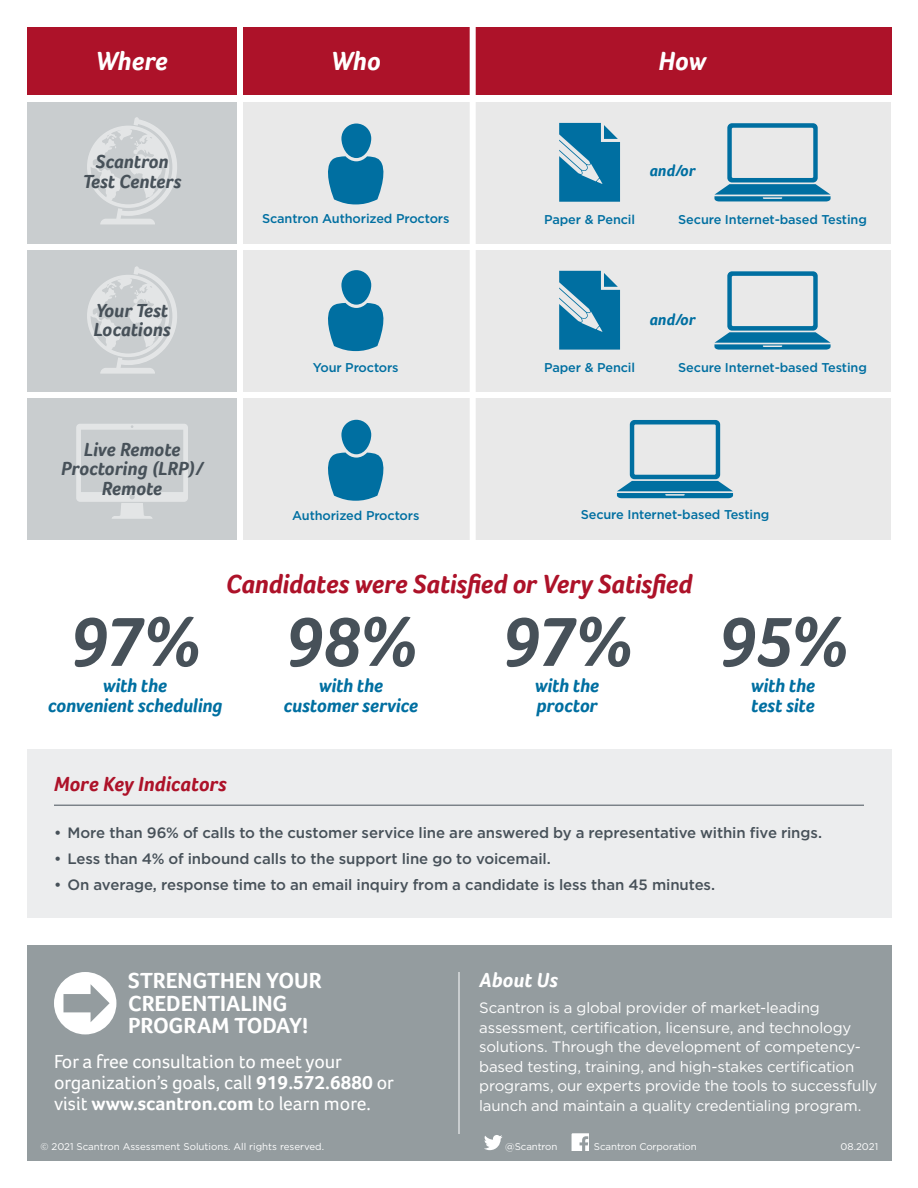
<style>
.page{position:relative;width:918px;height:1188px;background:#fff}
.page>*{position:absolute;margin:0;border:0;box-sizing:border-box;transform-origin:0 0}
.t1{font:italic 700 72px "Foco";letter-spacing:-.05em;color:#475159}
.t2{font:italic 700 27px "Foco";letter-spacing:-.01em;color:#ad1229}
.t3{font:italic 700 27px "Foco";letter-spacing:-.01em;color:#fff}
.t4{font:700 22.5px/22.5px "Foco";color:#fff}
.t5{font:italic 700 21px "Foco";color:#ad1229}
.t6{font:italic 700 21px "Foco";color:#fff}
.t7{font:19.5px/21px "Foco";color:#fff}
.t8{font:italic 700 19.5px/19.5px "Foco";letter-spacing:-.01em;color:#006fa1;text-align:center}
.t9{font:italic 700 19.5px/19.5px "Foco";letter-spacing:-.005em;color:#475159;text-align:center}
.t10{font:italic 700 16.5px "Foco";color:#006fa1}
.t11{font:15px/19.5px "Gotham";letter-spacing:-.01em;color:#fff}
.t12{font:500 15px "Gotham";letter-spacing:-.005em;color:#475159}
.t13{font:500 12.75px "Gotham";letter-spacing:-.01em;color:#006fa1}
.t14{font:9.75px "Gotham";color:#fff}
.s1{font-weight:700}
</style>
<div class="page">
<div style="left:27px;top:945px;width:864px;height:216px;background:#949c9f"></div>
<svg style="left:54px;top:972px;width:62px;height:62px"></svg>
<hr style="left:459px;top:972px;width:1px;height:162px;background:#fff">
<svg style="left:484px;top:1135px;width:18px;height:15px"></svg>
<svg style="left:572px;top:1133px;width:16px;height:17px"></svg>
<div style="left:27px;top:749px;width:864px;height:169px;background:#ecedee"></div>
<hr style="left:54px;top:805px;width:810px;height:1px;background:#475159">
<div style="left:27px;top:398px;width:209px;height:142px;background:#c9cdcf"></div>
<svg style="left:76px;top:424px;width:112px;height:95px"></svg>
<div style="left:243px;top:250px;width:648px;height:142px;background:#e9e9e9"></div>
<div style="left:243px;top:102px;width:648px;height:142px;background:#e9e9e9"></div>
<div style="left:243px;top:398px;width:648px;height:142px;background:#e9e9e9"></div>
<div style="left:27px;top:250px;width:209px;height:142px;background:#c9cdcf"></div>
<svg style="left:87px;top:266px;width:90px;height:108px"></svg>
<svg style="left:328px;top:270px;width:56px;height:81px"></svg>
<svg style="left:617px;top:420px;width:116px;height:78px"></svg>
<svg style="left:714px;top:271px;width:117px;height:79px"></svg>
<svg style="left:714px;top:123px;width:117px;height:78px"></svg>
<div style="left:27px;top:102px;width:209px;height:142px;background:#c9cdcf"></div>
<svg style="left:87px;top:117px;width:90px;height:107px"></svg>
<div style="left:243px;top:27px;width:648px;height:67px;background:#ad1229"></div>
<div style="left:27px;top:27px;width:209px;height:67px;background:#ad1229"></div>
<svg style="left:328px;top:124px;width:56px;height:80px"></svg>
<svg style="left:328px;top:420px;width:56px;height:81px"></svg>
<svg style="left:559px;top:123px;width:61px;height:79px"></svg>
<svg style="left:559px;top:271px;width:61px;height:79px"></svg>
<div style="left:470px;top:27px;width:6px;height:513px;background:#fff"></div>
<h2 class="t3" style="left:95px;top:50px;width:74px">Where</h2>
<h2 class="t3" style="left:331px;top:50px;width:51px">Who</h2>
<h2 class="t3" style="left:659px;top:50px;width:49px">How</h2>
<h3 class="t9" style="left:83px;top:153px;width:100px">Scantron<br>Test Centers</h3>
<p class="t13" style="left:262px;top:213px;width:189px">Scantron Authorized Proctors</p>
<p class="t13" style="left:544px;top:214px;width:92px">Paper &amp; Pencil</p>
<p class="t10" style="left:649px;top:164px;width:48px">and/or</p>
<p class="t13" style="left:678px;top:214px;width:190px">Secure Internet-based Testing</p>
<h3 class="t9" style="left:94px;top:302px;width:79px;text-align:left">Your Test<br>Locations</h3>
<p class="t13" style="left:313px;top:362px;width:87px">Your Proctors</p>
<p class="t13" style="left:544px;top:362px;width:92px">Paper &amp; Pencil</p>
<p class="t10" style="left:649px;top:312px;width:48px">and/or</p>
<p class="t13" style="left:678px;top:362px;width:190px">Secure Internet-based Testing</p>
<h3 class="t9" style="left:61px;top:441px;width:144px">Live Remote<br>Proctoring (LRP)/<br>Remote</h3>
<p class="t13" style="left:292px;top:509px;width:129px">Authorized Proctors</p>
<p class="t13" style="left:581px;top:509px;width:190px">Secure Internet-based Testing</p>
<h2 class="t2" style="left:226px;top:568px;width:468px">Candidates were Satisfied or Very Satisfied</h2>
<h1 class="t1" style="left:70px;top:612px;width:132px">97%</h1>
<h3 class="t8" style="left:48px;top:677px;width:176px">with the<br>convenient scheduling</h3>
<h1 class="t1" style="left:285px;top:612px;width:134px">98%</h1>
<h3 class="t8" style="left:284px;top:677px;width:136px">with the customer service</h3>
<h1 class="t1" style="left:502px;top:612px;width:132px">97%</h1>
<h3 class="t8" style="left:535px;top:677px;width:66px;text-align:left">with the proctor</h3>
<h1 class="t1" style="left:718px;top:612px;width:132px">95%</h1>
<h3 class="t8" style="left:751px;top:677px;width:66px;text-align:left">with the test site</h3>
<h3 class="t5" style="left:54px;top:776px;width:174px">More Key Indicators</h3>
<p class="t12" style="left:54px;top:826px;width:770px">• More than 96% of calls to the customer service line are answered by a representative within five rings.</p>
<p class="t12" style="left:54px;top:852px;width:498px">• Less than 4% of inbound calls to the support line go to voicemail.</p>
<p class="t12" style="left:54px;top:878px;width:663px">• On average, response time to an email inquiry from a candidate is less than 45 minutes.</p>
<h3 class="t6" style="left:479px;top:971px;width:80px">About Us</h3>
<p class="t11" style="left:479px;top:999px;width:400px">Scantron is a global provider of market-leading assessment, certification, licensure, and technology solutions. Through the development of competency&shy;based testing, training, and high-stakes certification programs, our experts provide the tools to successfully launch and maintain a quality credentialing program.</p>
<h3 class="t4" style="left:128px;top:971px;width:195px">STRENGTHEN YOUR<br>CREDENTIALING<br>PROGRAM TODAY!</h3>
<h3 class="t7" style="left:54px;top:1052px;width:342px">For a free consultation to meet your organization’s goals, call <span class="s1">919.572.6880</span> or visit <span class="s1">www.scantron.com</span> to learn more.</h3>
<p class="t14" style="left:40px;top:1143px;width:285px">© 2021 Scantron Assessment Solutions. All rights reserved.</p>
<p class="t14" style="left:505px;top:1142px;width:54px">@Scantron</p>
<p class="t14" style="left:594px;top:1142px;width:104px">Scantron Corporation</p>
<p class="t14" style="left:841px;top:1143px;width:39px">08.2021</p>
</div>
